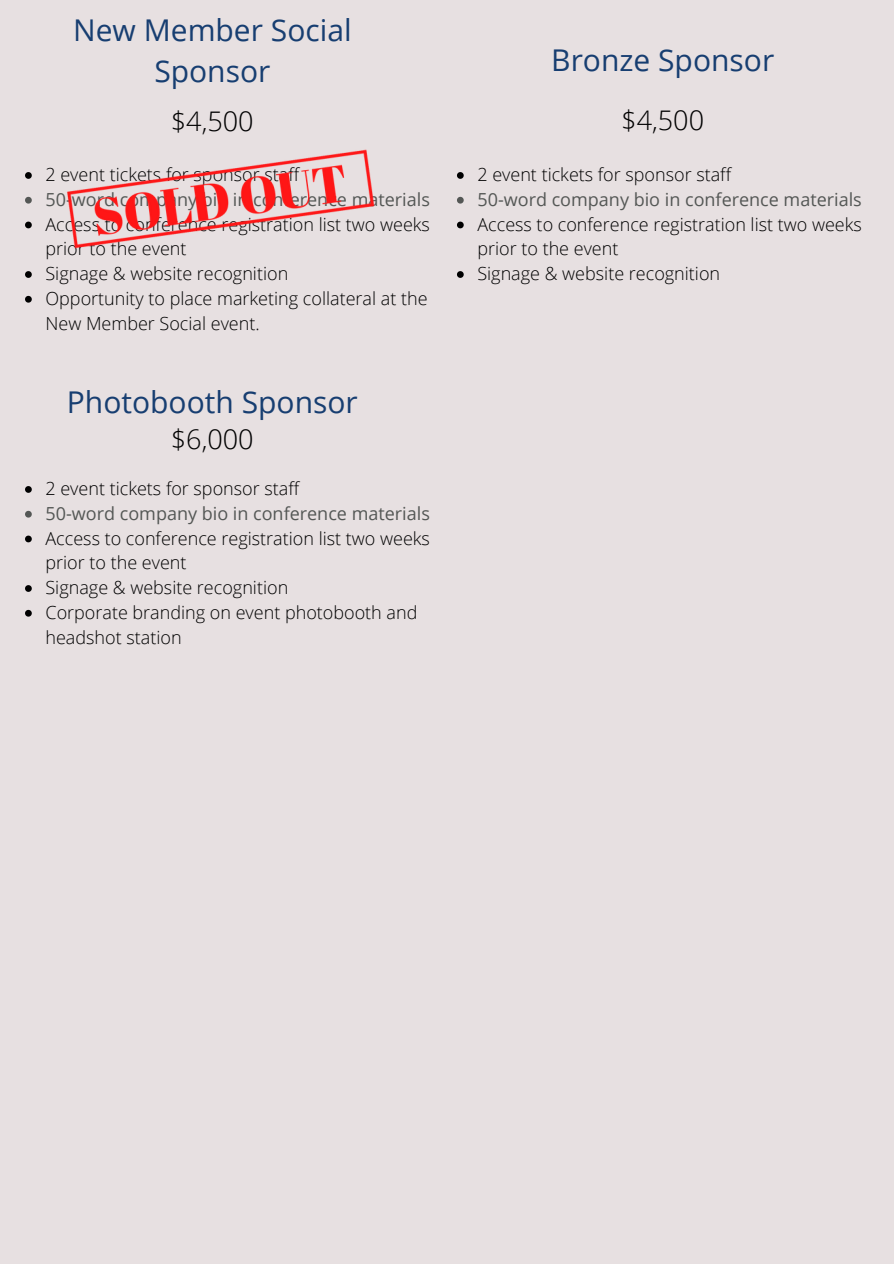
<style>
.page{position:relative;width:894px;height:1264px;background:#fff}
.page>*{position:absolute;margin:0;border:0;box-sizing:border-box;transform-origin:0 0}
.t1{font:30px/41.7px "Open Sans";color:#173e71;text-align:center}
.t2{font:300 27px "Open Sans";color:#000}
.t3{font:300 18px/24.8px "Open Sans";color:#000}
.t4{font:18px "Open Sans";color:#545755}
</style>
<div class="page">
<div style="left:0;top:0;width:893px;height:1263px;background:#e7e0e1"></div>
<svg style="left:457px;top:172px;width:6px;height:7px"></svg>
<svg style="left:457px;top:197px;width:6px;height:6px"></svg>
<svg style="left:457px;top:221px;width:6px;height:7px"></svg>
<svg style="left:457px;top:271px;width:6px;height:7px"></svg>
<svg style="left:25px;top:296px;width:7px;height:6px"></svg>
<svg style="left:25px;top:486px;width:7px;height:7px"></svg>
<svg style="left:25px;top:511px;width:7px;height:6px"></svg>
<svg style="left:25px;top:535px;width:7px;height:7px"></svg>
<svg style="left:25px;top:585px;width:7px;height:7px"></svg>
<svg style="left:25px;top:610px;width:7px;height:6px"></svg>
<img style="left:25px;top:149px;width:350px;height:128px">
<p class="t1" style="left:73px;top:8px;width:280px">New Member Social<br>Sponsor</p>
<p class="t2" style="left:171px;top:102px;width:84px">$4,500</p>
<p class="t3" style="left:45px;top:162px;width:255px">2 event tickets for sponsor staff</p>
<p class="t4" style="left:45px;top:187px;width:386px">50-word company bio in conference materials</p>
<p class="t3" style="left:45px;top:211px;width:386px">Access to conference registration list two weeks prior to the event</p>
<p class="t3" style="left:45px;top:261px;width:244px">Signage &amp; website recognition</p>
<p class="t3" style="left:45px;top:285px;width:383px">Opportunity to place marketing collateral at the<br>New Member Social event.</p>
<p class="t1" style="left:67px;top:381px;width:292px">Photobooth Sponsor</p>
<p class="t2" style="left:171px;top:420px;width:84px">$6,000</p>
<p class="t3" style="left:45px;top:475px;width:255px">2 event tickets for sponsor staff</p>
<h1 class="t4" style="left:45px;top:500px;width:386px">50-word company bio in conference materials</h1>
<h1 class="t3" style="left:45px;top:525px;width:386px">Access to conference registration list two weeks prior to the event</h1>
<p class="t3" style="left:45px;top:574px;width:244px">Signage &amp; website recognition</p>
<p class="t3" style="left:45px;top:599px;width:373px">Corporate branding on event photobooth and headshot station</p>
<h1 class="t1" style="left:551px;top:38px;width:224px">Bronze Sponsor</h1>
<h1 class="t2" style="left:621px;top:102px;width:84px">$4,500</h1>
<h1 class="t3" style="left:477px;top:162px;width:255px">2 event tickets for sponsor staff</h1>
<h1 class="t4" style="left:477px;top:187px;width:386px">50-word company bio in conference materials</h1>
<p class="t3" style="left:477px;top:211px;width:386px">Access to conference registration list two weeks prior to the event</p>
<p class="t3" style="left:477px;top:261px;width:244px">Signage &amp; website recognition</p>
</div>
